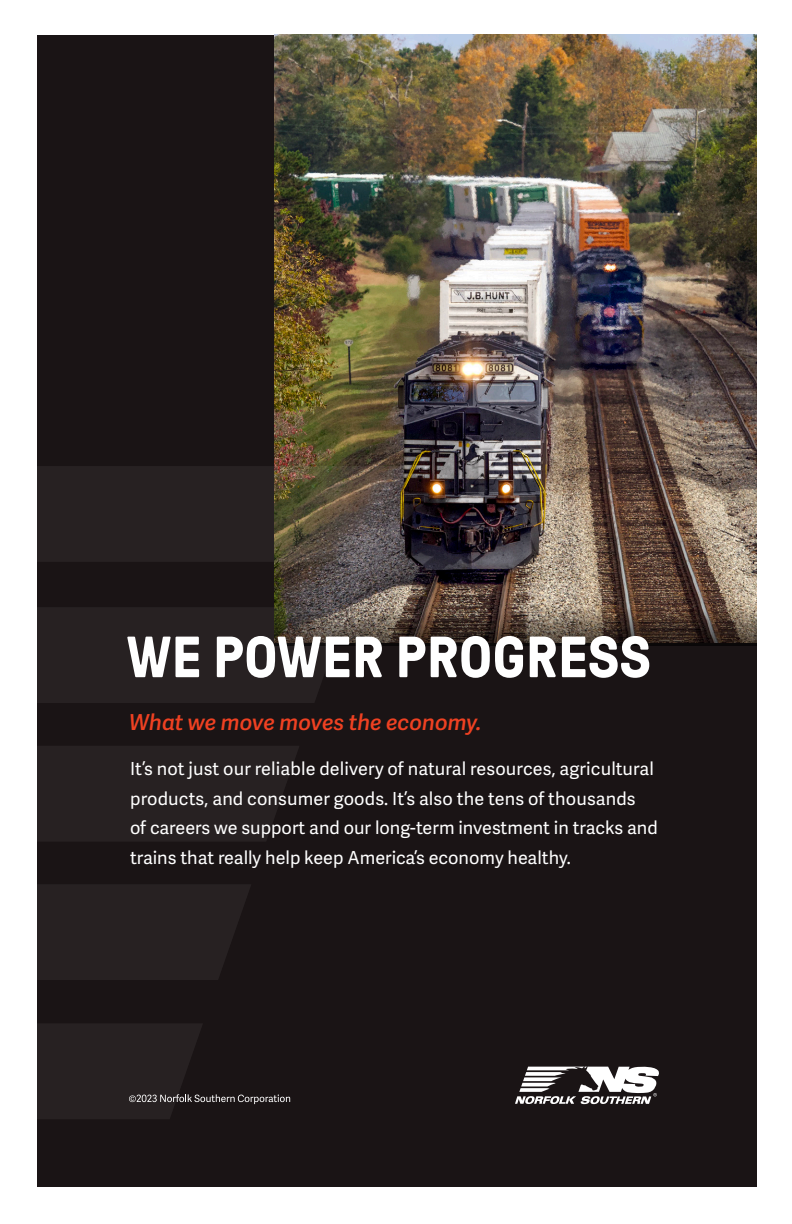
<style>
.page{position:relative;width:792px;height:1224px;background:#fff}
.page>*{position:absolute;margin:0;border:0;box-sizing:border-box;transform-origin:0 0}
.t1{font:700 58px "GT Pressura";color:#fff}
.t2{font:italic 22px "Adelle Sans Sb";color:#ef4122}
.t3{font:18px/29.6px "Adelle Sans";color:#fff}
</style>
<div class="page">
<div style="left:37px;top:35px;width:720px;height:1152px;background:#1a1415"></div>
<img style="left:275px;top:35px;width:482px;height:560px">
<svg style="left:515px;top:1066px;width:144px;height:38px"></svg>
<svg style="left:37px;top:885px;width:214px;height:95px"></svg>
<div style="left:37px;top:746px;width:262px;height:95px;background:#272122"></div>
<div style="left:37px;top:607px;width:311px;height:96px;background:#272122"></div>
<svg style="left:37px;top:466px;width:360px;height:96px"></svg>
<svg style="left:37px;top:1024px;width:253px;height:95px"></svg>
<img style="left:275px;top:595px;width:482px;height:50px">
<p class="t1" style="left:126px;top:626px;width:526px">WE POWER PROGRESS</p>
<p class="t2" style="left:129px;top:707px;width:354px">What we move moves the economy.</p>
<p class="t3" style="left:130px;top:753px;width:529px">It’s not just our reliable delivery of natural resources, agricultural products, and consumer goods. It’s also the tens of thousands<br>of careers we support and our long-term investment in tracks and trains that really help keep America’s economy healthy.</p>
</div>
